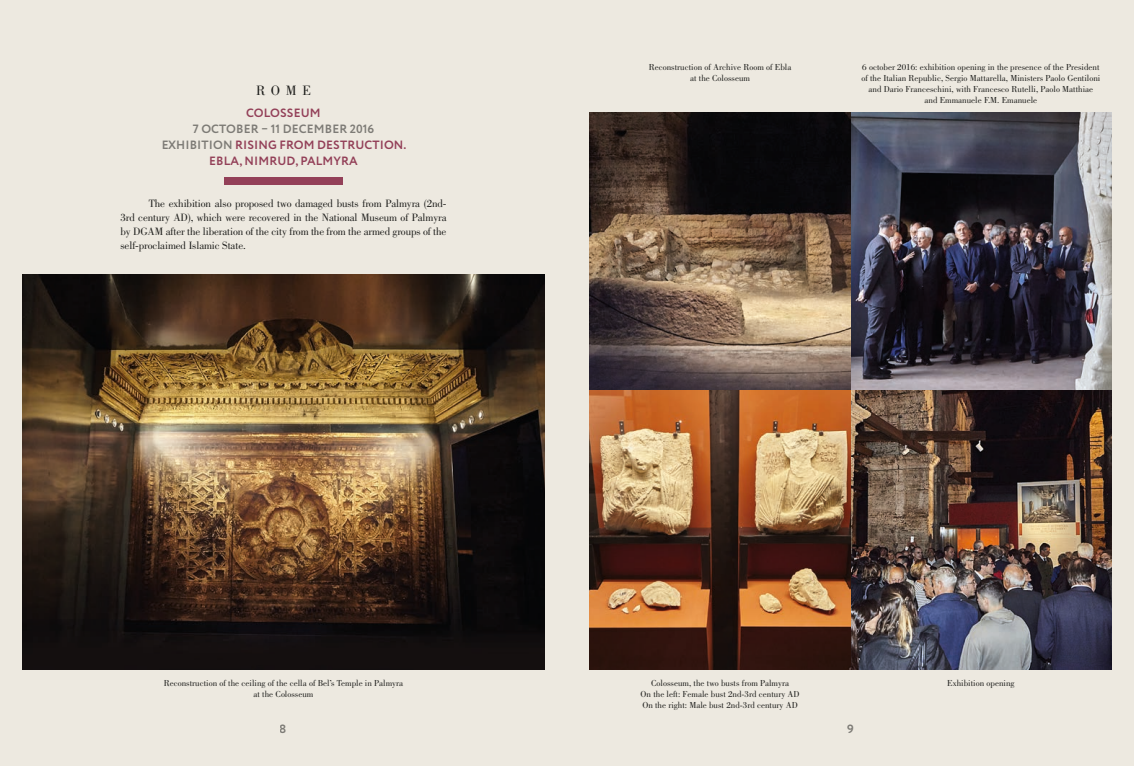
<style>
.page{position:relative;width:1134px;height:766px;background:#fff}
.page>*{position:absolute;margin:0;border:0;box-sizing:border-box;transform-origin:0 0}
.t1{font:14px "Bodoni";color:#1d1d1b}
.t2{font:700 12px/16px "Circe";letter-spacing:.01em;color:#9f4765;text-align:center}
.t3{font:700 12px "Circe";color:#878787}
.t4{font:11px/14px "Bodoni";letter-spacing:-.01em;color:#1d1d1b;text-align:justify}
.t5{font:9px "Bodoni";color:#1d1d1b}
.s1{color:#878787}
</style>
<div class="page">
<div style="left:0;top:0;width:1134px;height:765px;background:#ede9e0"></div>
<div style="left:224px;top:177px;width:119px;height:7px;background:#934058"></div>
<img style="left:23px;top:274px;width:521px;height:395px">
<img style="left:590px;top:112px;width:521px;height:557px">
<p class="t1" style="left:256px;top:82px;width:56px">ROME</p>
<h2 class="t2" style="left:246px;top:106px;width:76px">COLOSSEUM</h2>
<h2 class="t2" style="left:161px;top:122px;width:247px"><span class="s1">7 OCTOBER – 11 DECEMBER 2016<br>EXHIBITION</span> RISING FROM DESTRUCTION.<br>EBLA, NIMRUD, PALMYRA</h2>
<p class="t4" style="left:120px;top:196px;width:328px;text-indent:28px">The exhibition also proposed two damaged busts from Palmyra (2nd-3rd century AD), which were recovered in the National Museum of Palmyra by DGAM after the liberation of the city from the from the armed groups of the self-proclaimed Islamic State.</p>
<p class="t5" style="left:649px;top:62px;width:144px">Reconstruction of Archive Room of Ebla</p>
<p class="t5" style="left:690px;top:73px;width:61px">at the Colosseum</p>
<p class="t5" style="left:862px;top:62px;width:239px">6 october 2016: exhibition opening in the presence of the President</p>
<p class="t5" style="left:861px;top:73px;width:240px">of the Italian Republic, Sergio Mattarella, Ministers Paolo Gentiloni</p>
<p class="t5" style="left:868px;top:84px;width:226px">and Dario Franceschini, with Francesco Rutelli, Paolo Matthiae</p>
<p class="t5" style="left:924px;top:95px;width:114px">and Emmanuele F.M. Emanuele</p>
<p class="t5" style="left:164px;top:678px;width:241px">Reconstruction of the ceiling of the cella of Bel’s Temple in Palmyra</p>
<p class="t5" style="left:253px;top:689px;width:61px">at the Colosseum</p>
<p class="t5" style="left:651px;top:678px;width:139px">Colosseum, the two busts from Palmyra</p>
<p class="t5" style="left:641px;top:689px;width:160px">On the left: Female bust 2nd-3rd century AD</p>
<p class="t5" style="left:642px;top:700px;width:157px">On the right: Male bust 2nd-3rd century AD</p>
<h2 class="t3" style="left:280px;top:720px;width:9px">8</h2>
<h2 class="t3" style="left:847px;top:720px;width:8px">9</h2>
<p class="t5" style="left:947px;top:678px;width:69px">Exhibition opening</p>
</div>
